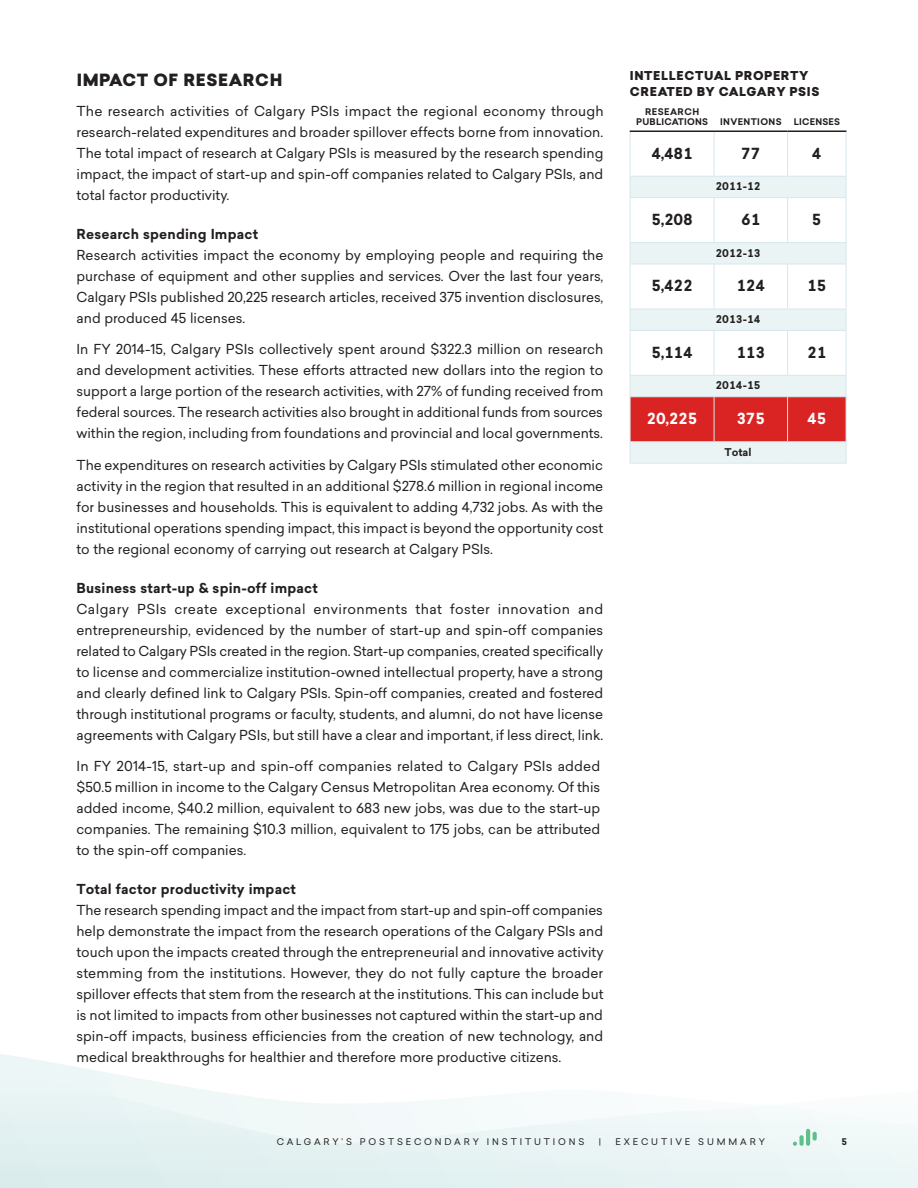
<style>
.page{position:relative;width:918px;height:1188px;background:#fff}
.page>*{position:absolute;margin:0;border:0;box-sizing:border-box;transform-origin:0 0}
.Heading_2{font:900 16.5px "Sailec";letter-spacing:.035em;color:#231f20}
.Table_Left{font:700 15px "Sailec";letter-spacing:-.02em;color:#231f20}
.Table_Right{font:700 15px "Sailec";letter-spacing:-.02em;color:#231f20}
.Table_Left-2{font:700 15px "Sailec";color:#fff}
.Table_Right-2{font:700 15px "Sailec";color:#fff}
.Normal_Indented{font:13.5px/21px "Sailec";color:#231f20;text-align:justify}
.Heading_3{font:700 13.5px "Sailec";letter-spacing:.015em;color:#231f20}
.Figure_Title{font:900 12px/15.8px "Sailec";letter-spacing:.05em;color:#231f20}
.Table_Left-3{font:700 10.5px "Sailec";color:#231f20}
.t1{font:9px "Sailec";letter-spacing:.32em;color:#231f20}
.Table_Category{font:700 9px/10.5px "Sailec";letter-spacing:.025em;color:#231f20;text-align:center}
</style>
<div class="page">
<svg style="left:0;top:1054px;width:101px;height:18px"></svg>
<svg style="left:0;top:1072px;width:918px;height:116px"></svg>
<div style="left:799px;top:1135px;width:5px;height:11px;background:#5dbf8b;border-radius:2px"></div>
<hr style="left:806px;top:1129px;width:4px;height:17px;background:#5dbf8b;border-radius:2px">
<svg style="left:793px;top:1142px;width:4px;height:4px"></svg>
<svg style="left:813px;top:1132px;width:4px;height:9px"></svg>
<svg style="left:631px;top:177px;width:215px;height:198px"></svg>
<hr style="left:630px;top:130px;width:84px;height:2px;background:#231f20">
<hr style="left:714px;top:130px;width:74px;height:2px;background:#231f20">
<hr style="left:788px;top:130px;width:58px;height:2px;background:#231f20">
<hr style="left:630px;top:176px;width:84px;height:1px;background:#d7e7ee">
<hr style="left:714px;top:176px;width:74px;height:1px;background:#d7e7ee">
<hr style="left:788px;top:176px;width:58px;height:1px;background:#d7e7ee">
<hr style="left:630px;top:197px;width:84px;height:1px;background:#d7e7ee">
<hr style="left:714px;top:197px;width:74px;height:1px;background:#d7e7ee">
<hr style="left:788px;top:197px;width:58px;height:1px;background:#d7e7ee">
<hr style="left:630px;top:242px;width:84px;height:1px;background:#d7e7ee">
<hr style="left:714px;top:242px;width:74px;height:1px;background:#d7e7ee">
<hr style="left:788px;top:242px;width:58px;height:1px;background:#d7e7ee">
<hr style="left:630px;top:264px;width:84px;height:1px;background:#d7e7ee">
<hr style="left:714px;top:264px;width:74px;height:1px;background:#d7e7ee">
<hr style="left:788px;top:264px;width:58px;height:1px;background:#d7e7ee">
<hr style="left:630px;top:309px;width:84px;height:1px;background:#d7e7ee">
<hr style="left:714px;top:309px;width:74px;height:1px;background:#d7e7ee">
<hr style="left:788px;top:309px;width:58px;height:1px;background:#d7e7ee">
<hr style="left:630px;top:330px;width:84px;height:1px;background:#d7e7ee">
<hr style="left:714px;top:330px;width:74px;height:1px;background:#d7e7ee">
<hr style="left:788px;top:330px;width:58px;height:1px;background:#d7e7ee">
<hr style="left:630px;top:375px;width:84px;height:1px;background:#d7e7ee">
<hr style="left:714px;top:375px;width:74px;height:1px;background:#d7e7ee">
<hr style="left:788px;top:375px;width:58px;height:1px;background:#d7e7ee">
<hr style="left:630px;top:132px;width:1px;height:44px;background:#d7e7ee">
<hr style="left:714px;top:132px;width:1px;height:44px;background:#d7e7ee">
<hr style="left:787px;top:132px;width:1px;height:44px;background:#d7e7ee">
<hr style="left:846px;top:132px;width:1px;height:44px;background:#d7e7ee">
<svg style="left:630px;top:177px;width:1px;height:20px"></svg>
<svg style="left:846px;top:177px;width:1px;height:20px"></svg>
<hr style="left:630px;top:198px;width:1px;height:44px;background:#d7e7ee">
<hr style="left:714px;top:198px;width:1px;height:44px;background:#d7e7ee">
<hr style="left:787px;top:198px;width:1px;height:44px;background:#d7e7ee">
<hr style="left:846px;top:198px;width:1px;height:44px;background:#d7e7ee">
<svg style="left:630px;top:243px;width:1px;height:21px"></svg>
<svg style="left:846px;top:243px;width:1px;height:21px"></svg>
<hr style="left:630px;top:264px;width:1px;height:45px;background:#d7e7ee">
<hr style="left:714px;top:264px;width:1px;height:45px;background:#d7e7ee">
<hr style="left:787px;top:264px;width:1px;height:45px;background:#d7e7ee">
<hr style="left:846px;top:264px;width:1px;height:45px;background:#d7e7ee">
<svg style="left:630px;top:310px;width:1px;height:20px"></svg>
<svg style="left:846px;top:309px;width:1px;height:21px"></svg>
<hr style="left:630px;top:331px;width:1px;height:44px;background:#d7e7ee">
<hr style="left:714px;top:331px;width:1px;height:44px;background:#d7e7ee">
<hr style="left:787px;top:331px;width:1px;height:44px;background:#d7e7ee">
<hr style="left:846px;top:331px;width:1px;height:44px;background:#d7e7ee">
<svg style="left:630px;top:376px;width:217px;height:87px;background:#e18c8c"></svg>
<hr style="left:630px;top:463px;width:84px;height:1px;background:#d7e7ee">
<hr style="left:714px;top:463px;width:74px;height:1px;background:#d7e7ee">
<hr style="left:788px;top:463px;width:58px;height:1px;background:#d7e7ee">
<p class="Heading_2" style="left:77px;top:68px;width:207px">IMPACT OF RESEARCH</p>
<p class="Normal_Indented" style="left:76px;top:100px;width:529px">The research activities of Calgary PSIs impact the regional economy through research-related expenditures and broader spillover effects borne from innovation.<br>The total impact of research at Calgary PSIs is measured by the research spending impact, the impact of start-up and spin-off companies related to Calgary PSIs, and total factor productivity.</p>
<p class="Heading_3" style="left:76px;top:224px;width:183px">Research spending Impact</p>
<p class="Normal_Indented" style="left:76px;top:244px;width:528px">Research activities impact the economy by employing people and requiring the purchase of equipment and other supplies and services. Over the last four years, Calgary PSIs published 20,225 research articles, received 375 invention disclosures, and produced 45 licenses.</p>
<p class="Normal_Indented" style="left:76px;top:338px;width:528px">In FY 2014-15, Calgary PSIs collectively spent around $322.3 million on research and development activities. These efforts attracted new dollars into the region to support a large portion of the research activities, with 27% of funding received from federal sources. The research activities also brought in additional funds from sources within the region, including from foundations and provincial and local governments.</p>
<p class="Normal_Indented" style="left:76px;top:454px;width:528px">The expenditures on research activities by Calgary PSIs stimulated other economic activity in the region that resulted in an additional $278.6 million in regional income for businesses and households. This is equivalent to adding 4,732 jobs. As with the institutional operations spending impact, this impact is beyond the opportunity cost to the regional economy of carrying out research at Calgary PSIs.</p>
<p class="Heading_3" style="left:76px;top:578px;width:243px">Business start-up &amp; spin-off impact</p>
<p class="Normal_Indented" style="left:76px;top:598px;width:528px">Calgary PSIs create exceptional environments that foster innovation and entrepreneurship, evidenced by the number of start-up and spin-off companies related to Calgary PSIs created in the region. Start-up companies, created specifically to license and commercialize institution-owned intellectual property, have a strong and clearly defined link to Calgary PSIs. Spin-off companies, created and fostered through institutional programs or faculty, students, and alumni, do not have license agreements with Calgary PSIs, but still have a clear and important, if less direct, link.</p>
<p class="Normal_Indented" style="left:76px;top:755px;width:525px">In FY 2014-15, start-up and spin-off companies related to Calgary PSIs added $50.5 million in income to the Calgary Census Metropolitan Area economy. Of this added income, $40.2 million, equivalent to 683 new jobs, was due to the start-up companies. The remaining $10.3 million, equivalent to 175 jobs, can be attributed to the spin-off companies.</p>
<p class="Heading_3" style="left:76px;top:879px;width:221px">Total factor productivity impact</p>
<p class="Normal_Indented" style="left:76px;top:899px;width:529px">The research spending impact and the impact from start-up and spin-off companies help demonstrate the impact from the research operations of the Calgary PSIs and touch upon the impacts created through the entrepreneurial and innovative activity stemming from the institutions. However, they do not fully capture the broader spillover effects that stem from the research at the institutions. This can include but is not limited to impacts from other businesses not captured within the start-up and spin-off impacts, business efficiencies from the creation of new technology, and medical breakthroughs for healthier and therefore more productive citizens.</p>
<p class="Figure_Title" style="left:630px;top:68px;width:191px">INTELLECTUAL PROPERTY<br>CREATED BY CALGARY PSIS</p>
<p class="Table_Category" style="left:636px;top:106px;width:73px">RESEARCH<br>PUBLICATIONS</p>
<p class="Table_Category" style="left:720px;top:117px;width:63px">INVENTIONS</p>
<p class="Table_Category" style="left:794px;top:117px;width:48px">LICENSES</p>
<p class="Table_Left" style="left:651px;top:142px;width:43px">4,481</p>
<p class="Table_Right" style="left:741px;top:142px;width:21px">77</p>
<p class="Table_Right" style="left:812px;top:142px;width:11px">4</p>
<p class="Table_Left-3" style="left:715px;top:179px;width:47px">2011-12</p>
<p class="Table_Left" style="left:651px;top:209px;width:43px">5,208</p>
<p class="Table_Right" style="left:741px;top:209px;width:21px">61</p>
<p class="Table_Right" style="left:812px;top:209px;width:11px">5</p>
<p class="Table_Left-3" style="left:715px;top:245px;width:47px">2012-13</p>
<p class="Table_Left" style="left:651px;top:275px;width:43px">5,422</p>
<p class="Table_Right" style="left:737px;top:275px;width:30px">124</p>
<p class="Table_Right" style="left:807px;top:275px;width:21px">15</p>
<p class="Table_Left-3" style="left:715px;top:312px;width:47px">2013-14</p>
<p class="Table_Left" style="left:651px;top:342px;width:43px">5,114</p>
<p class="Table_Right" style="left:737px;top:342px;width:30px">113</p>
<p class="Table_Right" style="left:807px;top:342px;width:21px">21</p>
<p class="Table_Left-3" style="left:715px;top:378px;width:47px">2014-15</p>
<p class="Table_Left-2" style="left:647px;top:408px;width:52px">20,225</p>
<p class="Table_Right-2" style="left:737px;top:408px;width:30px">375</p>
<p class="Table_Right-2" style="left:807px;top:408px;width:21px">45</p>
<p class="Table_Left-3" style="left:725px;top:444px;width:28px">Total</p>
<p class="t1" style="left:277px;top:1135px;width:309px">CALGARY’S POSTSECONDARY INSTITUTIONS</p>
<p class="t1" style="left:599px;top:1135px;width:4px">|</p>
<p class="t1" style="left:616px;top:1135px;width:151px">EXECUTIVE SUMMARY</p>
<p class="Table_Category" style="left:842px;top:1136px;width:7px">5</p>
</div>
